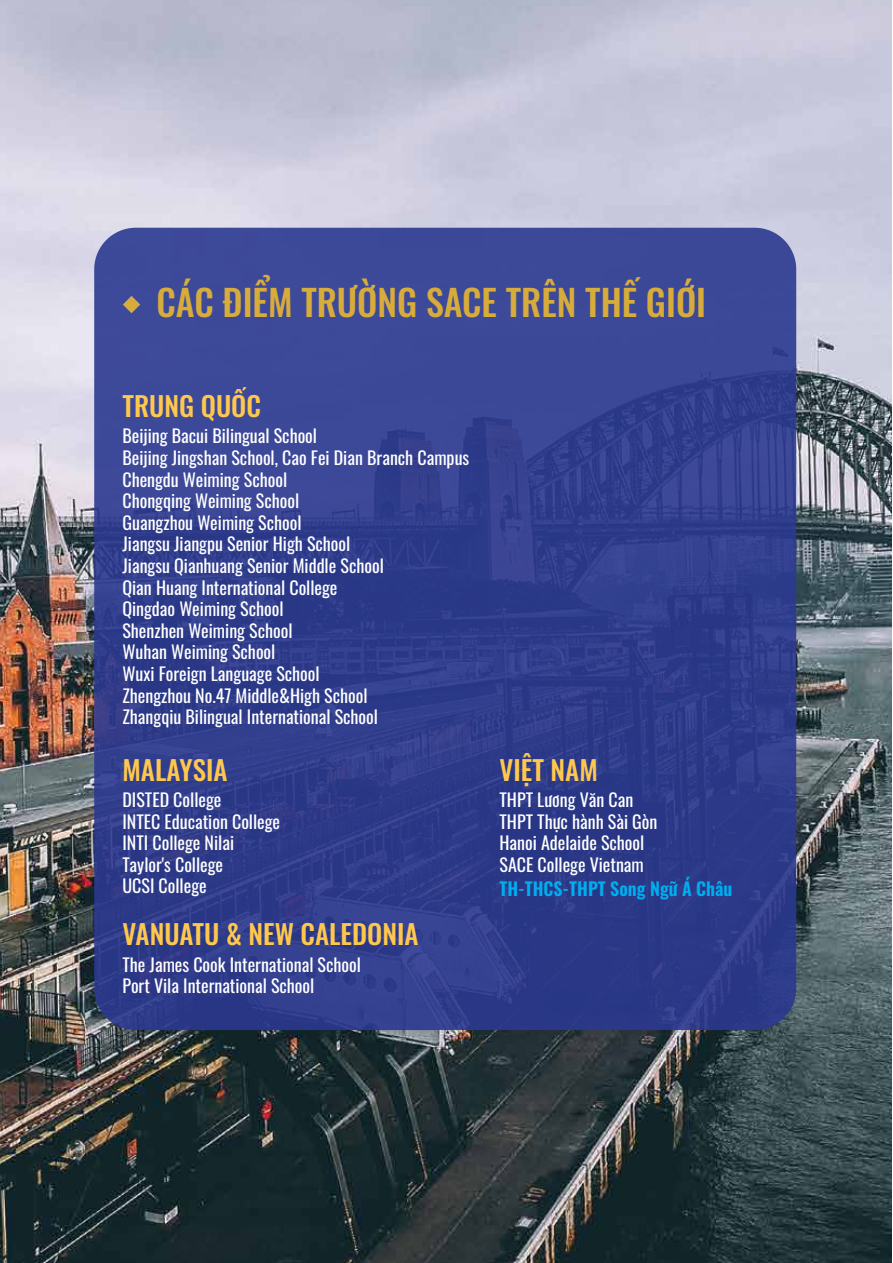
<style>
.page{position:relative;width:893px;height:1263px;background:#fff}
.page>*{position:absolute;margin:0;border:0;box-sizing:border-box;transform-origin:0 0}
.t1{font:500 36px "Oswald";color:#d8ac3a}
.t2{font:500 27px "Oswald";color:#ffc84d}
.t3{font:18px/21.6px "Oswald";color:#fff}
.t4{font:600 18px "Oswald";color:#00aeef}
</style>
<div class="page">
<img style="left:0;top:0;width:892px;height:1263px">
<div style="left:94px;top:228px;width:702px;height:802px;background:#2b3990;border-radius:42px"></div>
<svg style="left:123px;top:296px;width:17px;height:17px"></svg>
<h1 class="t1" style="left:156px;top:270px;width:551px">CÁC ĐIỂM TRƯỜNG SACE TRÊN THẾ GIỚI</h1>
<h2 class="t2" style="left:122px;top:382px;width:140px">TRUNG QUỐC</h2>
<p class="t3" style="left:122px;top:424px;width:348px">Beijing Bacui Bilingual School<br>Beijing Jingshan School, Cao Fei Dian Branch Campus<br>Chengdu Weiming School<br>Chongqing Weiming School<br>Guangzhou Weiming School<br>Jiangsu Jiangpu Senior High School<br>Jiangsu Qianhuang Senior Middle School<br>Qian Huang International College<br>Qingdao Weiming School<br>Shenzhen Weiming School<br>Wuhan Weiming School<br>Wuxi Foreign Language School<br>Zhengzhou No.47 Middle&amp;High School<br>Zhangqiu Bilingual International School</p>
<h2 class="t2" style="left:122px;top:746px;width:107px">MALAYSIA</h2>
<p class="t3" style="left:122px;top:787px;width:159px">DISTED College<br>INTEC Education College<br>INTI College Nilai<br>Taylor's College<br>UCSI College</p>
<h2 class="t2" style="left:122px;top:910px;width:298px">VANUATU &amp; NEW CALEDONIA</h2>
<p class="t3" style="left:122px;top:952px;width:240px">The James Cook International School<br>Port Vila International School</p>
<h2 class="t2" style="left:499px;top:746px;width:100px">VIỆT NAM</h2>
<p class="t3" style="left:499px;top:787px;width:159px">THPT Lương Văn Can<br>THPT Thực hành Sài Gòn<br>Hanoi Adelaide School<br>SACE College Vietnam</p>
<p class="t4" style="left:499px;top:872px;width:234px">TH-THCS-THPT Song Ngữ Á Châu</p>
</div>
